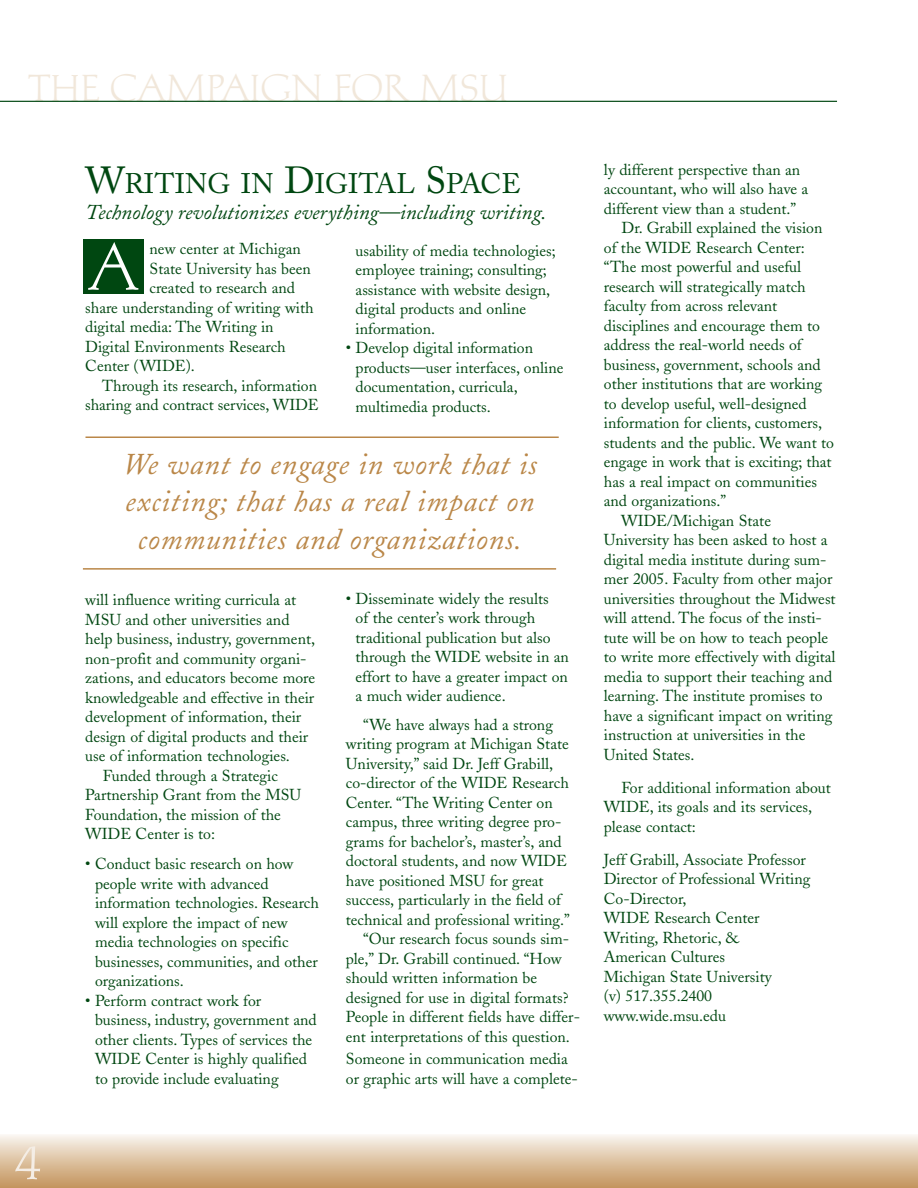
<style>
.page{position:relative;width:918px;height:1188px;background:#fff}
.page>*{position:absolute;margin:0;border:0;box-sizing:border-box;transform-origin:0 0}
.t1{font:67.5px "Michelangelo D";color:#fff}
.t2{font:54px "Michelangelo D";color:#f4ede5}
.t3{font:39px "Michelangelo D";letter-spacing:-.015em;color:#f1e7da}
.t4{font:italic 30px/37.5px "Adobe Caslon";letter-spacing:.025em;color:#ba8748;text-align:center}
.t5{font:28.2px "Adobe Caslon";color:#004711}
.t6{font:italic 21px "Adobe Caslon";color:#004711}
.t7{font:15.75px/19.5px "Adobe Caslon";color:#004711}
.s1{font-size:37.5px}
</style>
<div class="page">
<div style="left:0;top:1134px;width:918px;height:54px;background:linear-gradient(to bottom,#f9f5ef,#c3945d)"></div>
<hr style="left:0;top:101px;width:837px;height:1px;background:#004711">
<div style="left:83px;top:240px;width:61px;height:54px;background:#004711"></div>
<hr style="left:83px;top:568px;width:473px;height:2px;background:#ba8748">
<hr style="left:86px;top:436px;width:473px;height:2px;background:#ba8748">
<h3 class="t3" style="left:29px;top:64px;width:482px">THE CAMPAIGN FOR MSU</h3>
<h2 class="t2" style="left:13px;top:1129px;width:31px">4</h2>
<h3 class="t5" style="left:85px;top:172px;width:437px"><span class="s1">W</span>RITING IN <span class="s1">D</span>IGITAL <span class="s1">S</span>PACE</h3>
<h3 class="t6" style="left:85px;top:203px;width:462px">Technology revolutionizes everything—including writing.</h3>
<h1 class="t1" style="left:88px;top:227px;width:51px">A</h1>
<p class="t7" style="left:150px;top:241px;width:153px">new center at Michigan</p>
<p class="t7" style="left:150px;top:260px;width:163px">State University has been</p>
<p class="t7" style="left:150px;top:280px;width:147px">created to research and</p>
<p class="t7" style="left:85px;top:299px;width:230px">share understanding of writing with</p>
<p class="t7" style="left:85px;top:319px;width:190px">digital media: The Writing in</p>
<p class="t7" style="left:85px;top:338px;width:202px">Digital Environments Research</p>
<p class="t7" style="left:85px;top:358px;width:111px">Center (WIDE).</p>
<p class="t7" style="left:102px;top:377px;width:217px">Through its research, information</p>
<p class="t7" style="left:85px;top:397px;width:235px">sharing and contract services, WIDE</p>
<p class="t7" style="left:356px;top:243px;width:202px">usability of media technologies; employee training; consulting; assistance with website design, digital products and online information.</p>
<p class="t7" style="left:356px;top:340px;width:209px;text-indent:-10px">• Develop digital information products—user interfaces, online documentation, curricula, multimedia products.</p>
<h3 class="t4" style="left:123px;top:449px;width:416px">We want to engage in work that is exciting; that has a real impact on communities and organizations.</h3>
<p class="t7" style="left:85px;top:592px;width:212px">will influence writing curricula at</p>
<p class="t7" style="left:85px;top:611px;width:206px">MSU and other universities and</p>
<p class="t7" style="left:85px;top:631px;width:231px">help business, industry, government,</p>
<p class="t7" style="left:85px;top:650px;width:223px">non-profit and community organi-</p>
<p class="t7" style="left:85px;top:670px;width:231px">zations, and educators become more</p>
<p class="t7" style="left:85px;top:689px;width:231px">knowledgeable and effective in their</p>
<p class="t7" style="left:85px;top:709px;width:218px">development of information, their</p>
<p class="t7" style="left:85px;top:728px;width:225px">design of digital products and their</p>
<p class="t7" style="left:85px;top:748px;width:206px">use of information technologies.</p>
<p class="t7" style="left:103px;top:767px;width:177px">Funded through a Strategic</p>
<p class="t7" style="left:85px;top:787px;width:217px">Partnership Grant from the MSU</p>
<p class="t7" style="left:85px;top:806px;width:197px">Foundation, the mission of the</p>
<p class="t7" style="left:85px;top:826px;width:131px">WIDE Center is to:</p>
<p class="t7" style="left:95px;top:856px;width:225px;text-indent:-10px">• Conduct basic research on how people write with advanced information technologies. Research will explore the impact of new media technologies on specific businesses, communities, and other organizations.</p>
<p class="t7" style="left:95px;top:992px;width:223px;text-indent:-10px">• Perform contract work for business, industry, government and other clients. Types of services the<br>WIDE Center is highly qualified to provide include evaluating</p>
<p class="t7" style="left:356px;top:591px;width:215px;text-indent:-10px">• Disseminate widely the results<br>of the center’s work through traditional publication but also through the WIDE website in an effort to have a greater impact on a much wider audience.</p>
<p class="t7" style="left:363px;top:717px;width:191px">“We have always had a strong</p>
<p class="t7" style="left:346px;top:736px;width:224px">writing program at Michigan State</p>
<p class="t7" style="left:346px;top:756px;width:209px">University,” said Dr. Jeff Grabill,</p>
<p class="t7" style="left:346px;top:775px;width:224px">co-director of the WIDE Research</p>
<p class="t7" style="left:346px;top:795px;width:208px">Center. “The Writing Center on</p>
<p class="t7" style="left:346px;top:814px;width:217px">campus, three writing degree pro-</p>
<p class="t7" style="left:346px;top:834px;width:217px">grams for bachelor’s, master’s, and</p>
<p class="t7" style="left:346px;top:853px;width:223px">doctoral students, and now WIDE</p>
<p class="t7" style="left:346px;top:873px;width:199px">have positioned MSU for great</p>
<p class="t7" style="left:346px;top:892px;width:217px">success, particularly in the field of</p>
<p class="t7" style="left:346px;top:912px;width:225px">technical and professional writing.”</p>
<p class="t7" style="left:363px;top:931px;width:208px">“Our research focus sounds sim-</p>
<p class="t7" style="left:346px;top:951px;width:217px">ple,” Dr. Grabill continued. “How</p>
<p class="t7" style="left:346px;top:970px;width:193px">should written information be</p>
<p class="t7" style="left:346px;top:990px;width:224px">designed for use in digital formats?</p>
<p class="t7" style="left:346px;top:1009px;width:236px">People in different fields have differ-</p>
<p class="t7" style="left:346px;top:1029px;width:226px">ent interpretations of this question.</p>
<p class="t7" style="left:346px;top:1051px;width:234px">Someone in communication media or graphic arts will have a complete-</p>
<p class="t7" style="left:604px;top:162px;width:198px">ly different perspective than an</p>
<p class="t7" style="left:604px;top:181px;width:206px">accountant, who will also have a</p>
<p class="t7" style="left:604px;top:201px;width:194px">different view than a student.”</p>
<p class="t7" style="left:621px;top:220px;width:202px">Dr. Grabill explained the vision</p>
<p class="t7" style="left:604px;top:240px;width:203px">of the WIDE Research Center:</p>
<p class="t7" style="left:604px;top:259px;width:199px">“The most powerful and useful</p>
<p class="t7" style="left:604px;top:279px;width:203px">research will strategically match</p>
<p class="t7" style="left:604px;top:298px;width:175px">faculty from across relevant</p>
<p class="t7" style="left:604px;top:318px;width:218px">disciplines and encourage them to</p>
<p class="t7" style="left:604px;top:337px;width:200px">address the real-world needs of</p>
<p class="t7" style="left:604px;top:357px;width:218px">business, government, schools and</p>
<p class="t7" style="left:604px;top:376px;width:220px">other institutions that are working</p>
<p class="t7" style="left:604px;top:396px;width:205px">to develop useful, well-designed</p>
<p class="t7" style="left:604px;top:415px;width:220px">information for clients, customers,</p>
<p class="t7" style="left:604px;top:435px;width:232px">students and the public. We want to</p>
<p class="t7" style="left:604px;top:454px;width:229px">engage in work that is exciting; that</p>
<p class="t7" style="left:604px;top:474px;width:215px">has a real impact on communities</p>
<p class="t7" style="left:604px;top:493px;width:124px">and organizations.”</p>
<p class="t7" style="left:621px;top:513px;width:151px">WIDE/Michigan State</p>
<p class="t7" style="left:604px;top:532px;width:225px">University has been asked to host a</p>
<p class="t7" style="left:604px;top:552px;width:224px">digital media institute during sum-</p>
<p class="t7" style="left:604px;top:571px;width:230px">mer 2005. Faculty from other major</p>
<p class="t7" style="left:604px;top:591px;width:233px">universities throughout the Midwest</p>
<p class="t7" style="left:604px;top:610px;width:220px">will attend. The focus of the insti-</p>
<p class="t7" style="left:604px;top:630px;width:226px">tute will be on how to teach people</p>
<p class="t7" style="left:604px;top:649px;width:233px">to write more effectively with digital</p>
<p class="t7" style="left:604px;top:669px;width:230px">media to support their teaching and</p>
<p class="t7" style="left:604px;top:688px;width:220px">learning. The institute promises to</p>
<p class="t7" style="left:604px;top:708px;width:230px">have a significant impact on writing</p>
<p class="t7" style="left:604px;top:727px;width:203px">instruction at universities in the</p>
<p class="t7" style="left:604px;top:747px;width:92px">United States.</p>
<p class="t7" style="left:604px;top:780px;width:229px;text-indent:18px">For additional information about<br>WIDE, its goals and its services, please contact:</p>
<p class="t7" style="left:604px;top:852px;width:208px">Jeff Grabill, Associate Professor<br>Director of Professional Writing<br>Co-Director,<br>WIDE Research Center<br>Writing, Rhetoric, &amp;<br>American Cultures<br>Michigan State University<br>(v) 517.355.2400 www.wide.msu.edu</p>
</div>
